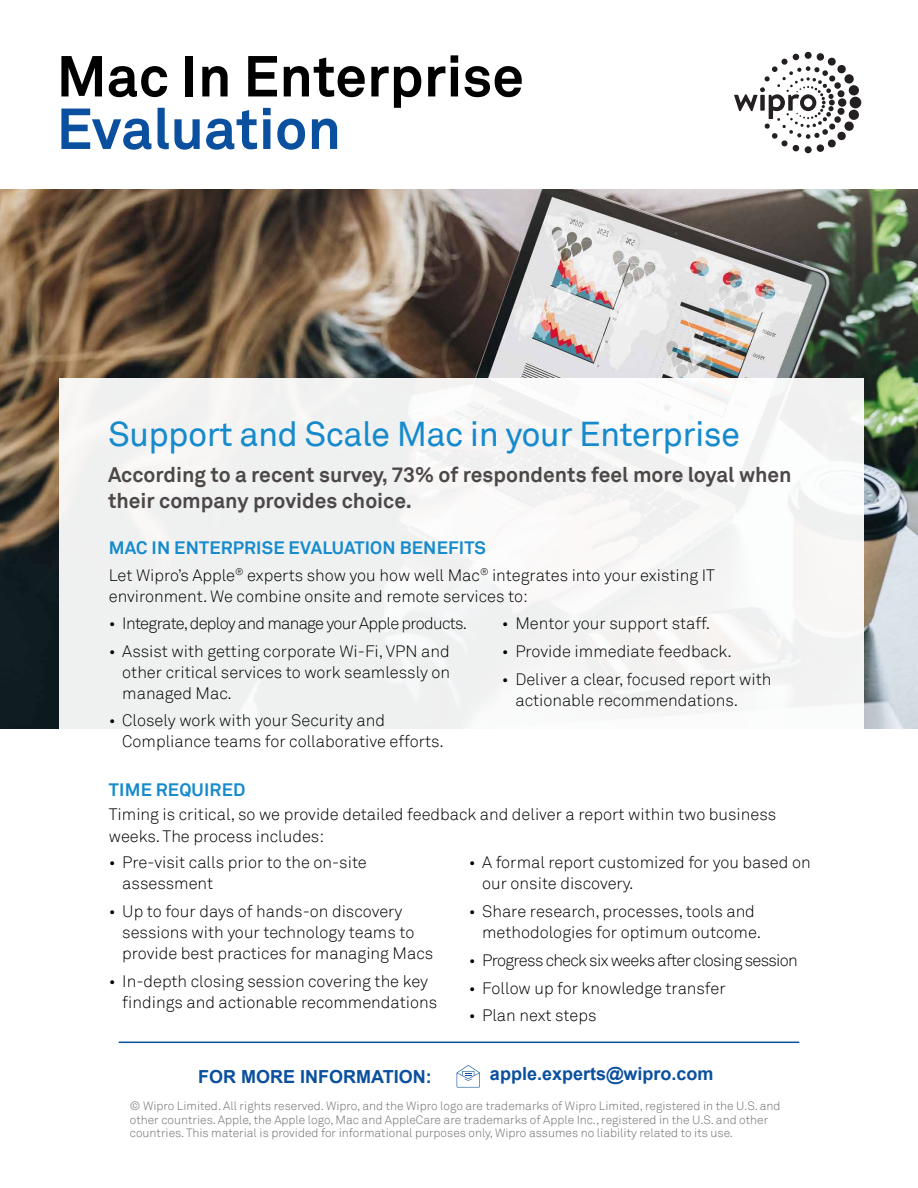
<style>
.page{position:relative;width:918px;height:1188px;background:#fff}
.page>*{position:absolute;margin:0;border:0;box-sizing:border-box;transform-origin:0 0}
.t1{font:700 57px "Wipro Akkurat TT";color:#000}
.t2{font:700 57px "Wipro Akkurat TT";color:#0b509e}
.t3{font:34.5px "Wipro Akkurat TT";letter-spacing:-.02em;color:#158acc}
.t4{font:700 21px/25.2px "Wipro Akkurat TT";color:#4d4848}
.t5{font:700 18px "Wipro Akkurat TT";letter-spacing:.01em;color:#158acc}
.t6{font:700 18px "Arial";color:#0b509e}
.t7{font:300 16.5px/21px "Wipro Akkurat TT";color:#000101}
.t8{font:300 16.5px/21.6px "Wipro Akkurat TT";color:#000}
.t9{font:300 16.5px "Wipro Akkurat TT";letter-spacing:-.04em;color:#000101}
.t10{font:300 12px/13.5px "Wipro Akkurat TT";color:#6d6e71}
</style>
<div class="page">
<img style="left:0;top:189px;width:918px;height:540px">
<div style="left:60px;top:378px;width:804px;height:679px;background:linear-gradient(to right,#f7f7f7,#fbfbfb)"></div>
<svg style="left:734px;top:52px;width:127px;height:101px"></svg>
<svg style="left:457px;top:1065px;width:23px;height:23px"></svg>
<hr style="left:119px;top:1042px;width:680px;height:1px;background:#0b509e">
<h1 class="t1" style="left:57px;top:41px;width:469px">Mac In Enterprise</h1>
<h1 class="t2" style="left:57px;top:94px;width:286px">Evaluation</h1>
<h2 class="t3" style="left:108px;top:414px;width:634px">Support and Scale Mac in your Enterprise</h2>
<p class="t4" style="left:108px;top:462px;width:685px">According to a recent survey, 73% of respondents feel more loyal when their company provides choice.</p>
<p class="t5" style="left:109px;top:536px;width:378px">MAC IN ENTERPRISE EVALUATION BENEFITS</p>
<p class="t8" style="left:109px;top:564px;width:608px">Let Wipro’s Apple<sup>®</sup> experts show you how well Mac<sup>®</sup> integrates into your existing IT environment. We combine onsite and remote services to:</p>
<p class="t9" style="left:109px;top:613px;width:360px">• Integrate, deploy and manage your Apple products.</p>
<p class="t7" style="left:122px;top:640px;width:329px;text-align:justify;text-indent:-13px">• Assist with getting corporate Wi-Fi, VPN and other critical services to work seamlessly on managed Mac.</p>
<p class="t7" style="left:122px;top:710px;width:323px;text-indent:-13px">• Closely work with your Security and<br>Compliance teams for collaborative efforts.</p>
<p class="t5" style="left:109px;top:779px;width:138px">TIME REQUIRED</p>
<p class="t8" style="left:109px;top:804px;width:669px">Timing is critical, so we provide detailed feedback and deliver a report within two business weeks. The process includes:</p>
<p class="t7" style="left:122px;top:852px;width:246px;text-indent:-13px">• Pre-visit calls prior to the on-site assessment</p>
<p class="t7" style="left:122px;top:901px;width:312px;text-indent:-13px">• Up to four days of hands-on discovery sessions with your technology teams to provide best practices for managing Macs</p>
<p class="t7" style="left:122px;top:971px;width:316px;text-indent:-13px">• In-depth closing session covering the key findings and actionable recommendations</p>
<p class="t7" style="left:502px;top:613px;width:210px">• Mentor your support staff.</p>
<p class="t7" style="left:502px;top:640px;width:231px">• Provide immediate feedback.</p>
<p class="t7" style="left:515px;top:668px;width:258px;text-indent:-13px">• Deliver a clear, focused report with actionable recommendations.</p>
<p class="t7" style="left:482px;top:852px;width:330px;text-indent:-13px">• A formal report customized for you based on our onsite discovery.</p>
<p class="t7" style="left:482px;top:901px;width:280px;text-indent:-13px">• Share research, processes, tools and methodologies for optimum outcome.</p>
<p class="t9" style="left:469px;top:950px;width:331px">• Progress check six weeks after closing session</p>
<p class="t7" style="left:469px;top:977px;width:259px">• Follow up for knowledge transfer</p>
<p class="t7" style="left:469px;top:1005px;width:129px">• Plan next steps</p>
<p class="t6" style="left:198px;top:1065px;width:235px">FOR MORE INFORMATION:</p>
<p class="t6" style="left:490px;top:1062px;width:225px">apple.experts@wipro.com</p>
<p class="t10" style="left:130px;top:1099px;width:652px">© Wipro Limited. All rights reserved. Wipro, and the Wipro logo are trademarks of Wipro Limited, registered in the U.S. and other countries. Apple, the Apple logo, Mac and AppleCare are trademarks of Apple Inc., registered in the U.S. and other countries. This material is provided for informational purposes only, Wipro assumes no liability related to its use.</p>
</div>
